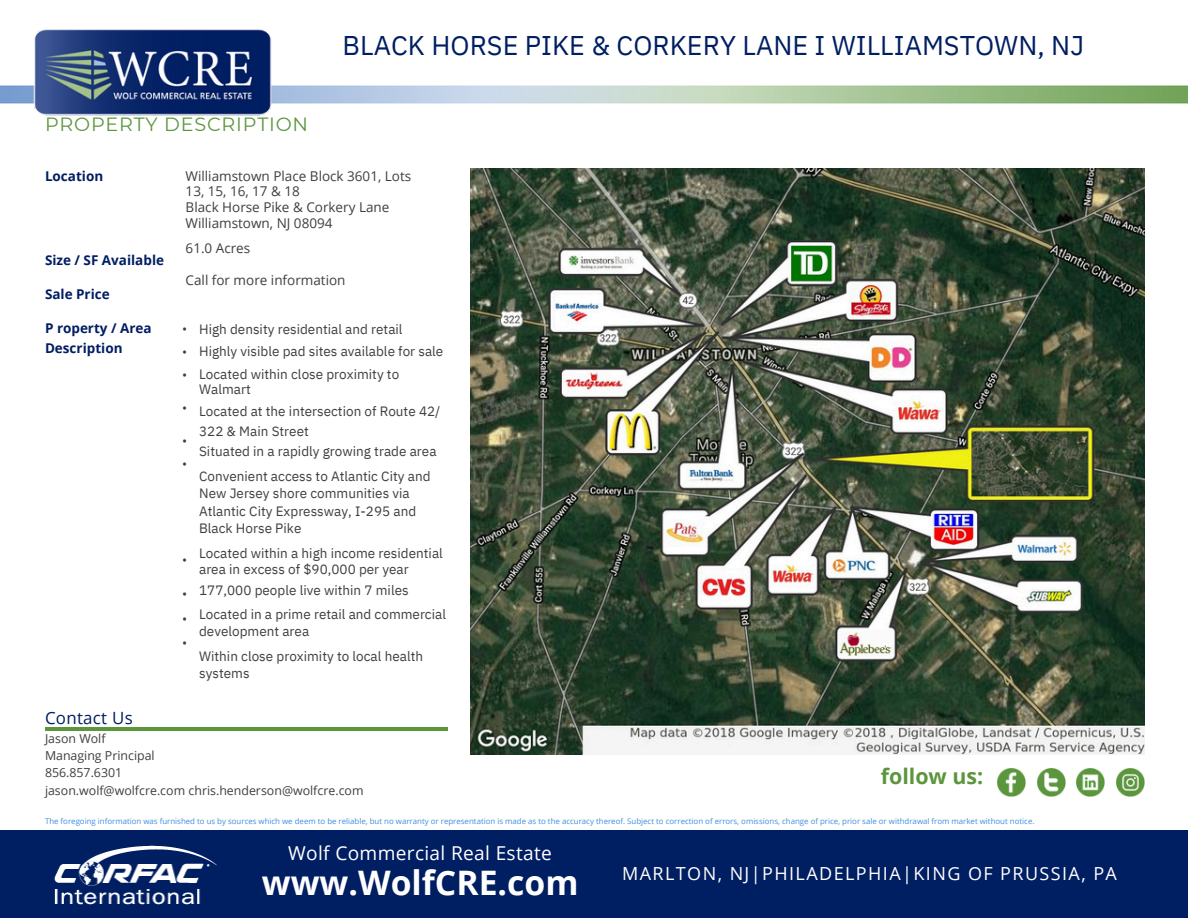
<style>
.page{position:relative;width:1188px;height:918px;background:#fff}
.page>*{position:absolute;margin:0;border:0;box-sizing:border-box;transform-origin:0 0}
.t1{font:700 33.75px "Open Sans";color:#fff}
.t2{font:27px "IBM Plex Sans";color:#001e62}
.t3{font:700 21.3px "Open Sans";color:#5b963d}
.t4{font:19.2px "Open Sans";letter-spacing:.015em;color:#fff}
.t5{font:19.2px "Montserrat";letter-spacing:.04em;color:#5b963d}
.t6{font:18px "Open Sans";letter-spacing:.08em;color:#fff}
.t7{font:16.8px "Open Sans";letter-spacing:.015em;color:#001e62}
.t8{font:13.5px/20.7px "IBM Plex Sans";color:#3f3f3f}
.t9{font:13.5px/15.8px "Open Sans";color:#3f3f3f}
.t10{font:700 13.5px/20.2px "Open Sans";color:#001e62}
.t11{font:12.3px/16.8px "Open Sans";color:#3f3f3f}
.t12{font:7.8px "Open Sans";color:#418fde}
</style>
<div class="page">
<div style="left:0;top:830px;width:1188px;height:88px;background:#001e62"></div>
<img style="left:54px;top:845px;width:163px;height:60px">
<img style="left:470px;top:169px;width:674px;height:586px">
<img style="left:998px;top:768px;width:28px;height:28px">
<img style="left:1037px;top:768px;width:28px;height:28px">
<img style="left:1077px;top:768px;width:28px;height:28px">
<img style="left:1116px;top:768px;width:28px;height:28px">
<hr style="left:45px;top:728px;width:403px;height:3px;background:#5b963d">
<img style="left:0;top:86px;width:1188px;height:18px">
<img style="left:30px;top:29px;width:244px;height:87px">
<p class="t5" style="left:45px;top:112px;width:265px">PROPERTY DESCRIPTION</p>
<p class="t2" style="left:343px;top:27px;width:743px">BLACK HORSE PIKE &amp; CORKERY LANE I WILLIAMSTOWN, NJ</p>
<p class="t10" style="left:45px;top:165px;width:60px">Location</p>
<p class="t10" style="left:45px;top:250px;width:121px">Size / SF Available</p>
<p class="t10" style="left:45px;top:284px;width:66px">Sale Price</p>
<p class="t10" style="left:45px;top:318px;width:108px">P roperty / Area<br>Description</p>
<p class="t9" style="left:186px;top:167px;width:227px">Williamstown Place Block 3601, Lots<br>13, 15, 16, 17 &amp; 18<br>Black Horse Pike &amp; Corkery Lane<br>Williamstown, NJ 08094</p>
<p class="t9" style="left:186px;top:239px;width:66px">61.0 Acres</p>
<p class="t9" style="left:186px;top:272px;width:161px">Call for more information</p>
<h6 class="t9" style="left:182px;top:321px;width:7px">•</h6>
<p class="t9" style="left:182px;top:344px;width:7px">•</p>
<h2 class="t9" style="left:182px;top:367px;width:7px">•</h2>
<h2 class="t9" style="left:182px;top:400px;width:7px">•</h2>
<h2 class="t9" style="left:182px;top:433px;width:7px">•</h2>
<p class="t9" style="left:182px;top:456px;width:7px">•</p>
<p class="t9" style="left:182px;top:552px;width:7px">•</p>
<p class="t9" style="left:182px;top:586px;width:7px">•</p>
<h6 class="t9" style="left:182px;top:611px;width:7px">•</h6>
<h6 class="t9" style="left:182px;top:634px;width:7px">•</h6>
<p class="t8" style="left:199px;top:317px;width:246px;line-height:22.5px">High density residential and retail<br>Highly visible pad sites available for sale<br>Located within close proximity to</p>
<p class="t8" style="left:199px;top:379px;width:243px">Walmart<br>Located at the intersection of Route 42/<br>322 &amp; Main Street<br>Situated in a rapidly growing trade area</p>
<p class="t8" style="left:199px;top:467px;width:233px;line-height:17.2px">Convenient access to Atlantic City and<br>New Jersey shore communities via<br>Atlantic City Expressway, I-295 and<br>Black Horse Pike</p>
<p class="t8" style="left:199px;top:544px;width:245px;line-height:16.8px">Located within a high income residential area in excess of $90,000 per year</p>
<p class="t8" style="left:199px;top:577px;width:248px;line-height:24.8px">177,000 people live within 7 miles<br>Located in a prime retail and commercial</p>
<p class="t8" style="left:199px;top:619px;width:226px;line-height:24.8px">development area<br>Within close proximity to local health</p>
<h4 class="t8" style="left:199px;top:663px;width:52px">systems</h4>
<p class="t7" style="left:45px;top:706px;width:89px">Contact Us</p>
<p class="t11" style="left:45px;top:730px;width:111px">Jason Wolf<br>Managing Principal<br>856.857.6301</p>
<p class="t11" style="left:45px;top:782px;width:320px">jason.wolf@wolfcre.com chris.henderson@wolfcre.com</p>
<p class="t3" style="left:881px;top:761px;width:104px">follow us:</p>
<p class="t12" style="left:45px;top:816px;width:991px">The foregoing information was furnished to us by sources which we deem to be reliable, but no warranty or representation is made as to the accuracy thereof. Subject to correction of errors, omissions, change of price, prior sale or withdrawal from market without notice.</p>
<p class="t4" style="left:288px;top:839px;width:265px">Wolf Commercial Real Estate</p>
<p class="t1" style="left:262px;top:859px;width:318px">www.WolfCRE.com</p>
<p class="t6" style="left:622px;top:860px;width:496px">MARLTON, NJ|PHILADELPHIA|KING OF PRUSSIA, PA</p>
</div>
